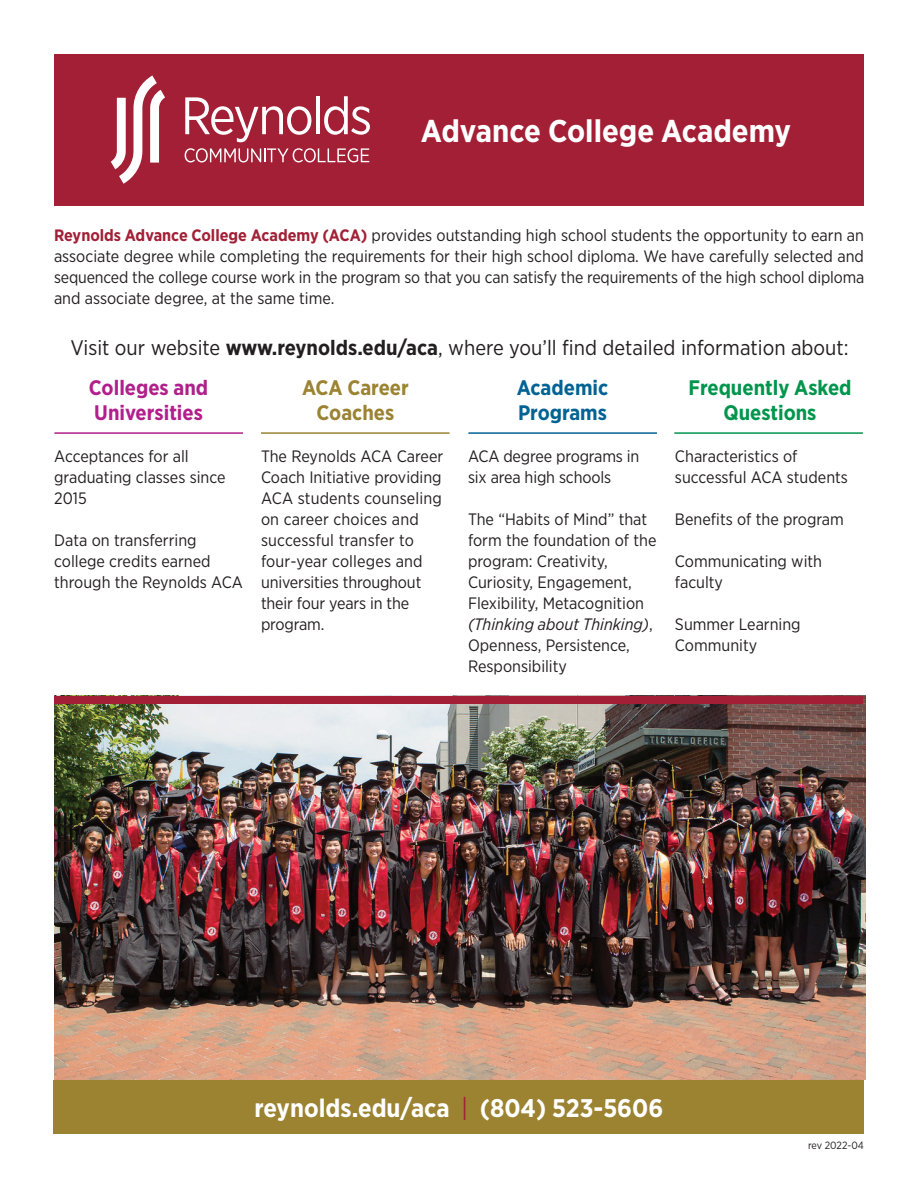
<style>
.page{position:relative;width:918px;height:1188px;background:#fff}
.page>*{position:absolute;margin:0;border:0;box-sizing:border-box;transform-origin:0 0}
.t1{font:700 31.5px "Gotham Narrow";color:#fff}
.t2{font:700 25.5px "Gotham Narrow";color:#fff}
.t3{font:21px "Gotham Narrow";color:#231f20}
.t4{font:700 21px/25.2px "Gotham Narrow";color:#00954c;text-align:center}
.t5{font:700 21px/25.2px "Gotham Narrow";color:#b01f8b}
.t6{font:700 21px/25.2px "Gotham Narrow";color:#9b8332;text-align:center}
.t7{font:700 21px/25.2px "Gotham Narrow";color:#016394}
.t8{font:16.5px/21px "Gotham Narrow";color:#231f20}
.t9{font:10.5px "Gotham Narrow";letter-spacing:-.005em;color:#231f20}
.s1{font-weight:700;color:#a12036}
.s2{font-weight:700}
.s3{font-style:italic}
.s4{font-weight:400;color:#a12036}
</style>
<div class="page">
<div style="left:54px;top:1080px;width:810px;height:54px;background:#9b8332"></div>
<img style="left:54px;top:696px;width:811px;height:384px">
<div style="left:54px;top:54px;width:810px;height:151px;background:#a31f35"></div>
<svg style="left:111px;top:75px;width:54px;height:109px"></svg>
<svg style="left:185px;top:97px;width:126px;height:45px"></svg>
<hr style="left:316px;top:96px;width:4px;height:38px;background:#fff">
<svg style="left:324px;top:96px;width:46px;height:39px"></svg>
<svg style="left:185px;top:148px;width:184px;height:14px"></svg>
<div style="left:54px;top:696px;width:809px;height:8px;background:#a31f35"></div>
<hr style="left:54px;top:432px;width:189px;height:2px;background:#b01f8b">
<hr style="left:261px;top:432px;width:189px;height:2px;background:#9b8332">
<hr style="left:468px;top:432px;width:189px;height:2px;background:#016394">
<hr style="left:674px;top:432px;width:189px;height:2px;background:#00954c">
<h1 class="t1" style="left:421px;top:111px;width:372px">Advance College Academy</h1>
<p class="t8" style="left:54px;top:224px;width:812px;text-align:justify"><span class="s1">Reynolds Advance College Academy (ACA)</span> provides outstanding high school students the opportunity to earn an associate degree while completing the requirements for their high school diploma. We have carefully selected and sequenced the college course work in the program so that you can satisfy the requirements of the high school diploma and associate degree, at the same time.</p>
<p class="t3" style="left:70px;top:334px;width:780px">Visit our website <span class="s2">www.reynolds.edu/aca</span>, where you’ll find detailed information about:</p>
<p class="t5" style="left:89px;top:375px;width:121px">Colleges and<br>Universities</p>
<p class="t8" style="left:54px;top:445px;width:173px">Acceptances for all graduating classes since<br>2015</p>
<p class="t8" style="left:54px;top:529px;width:190px">Data on transferring college credits earned through the Reynolds ACA</p>
<p class="t6" style="left:302px;top:375px;width:108px">ACA Career<br>Coaches</p>
<p class="t8" style="left:261px;top:445px;width:184px">The Reynolds ACA Career<br>Coach Initiative providing<br>ACA students counseling on career choices and successful transfer to four-year colleges and universities throughout their four years in the program.</p>
<p class="t7" style="left:517px;top:375px;width:93px">Academic<br>Programs</p>
<p class="t8" style="left:468px;top:445px;width:173px">ACA degree programs in six area high schools</p>
<p class="t8" style="left:468px;top:508px;width:190px">The “Habits of Mind” that form the foundation of the program: Creativity,<br>Curiosity, Engagement,<br>Flexibility, Metacognition <span class="s3">(Thinking about Thinking)</span>,<br>Openness, Persistence,<br>Responsibility</p>
<p class="t4" style="left:689px;top:375px;width:165px">Frequently Asked<br>Questions</p>
<p class="t8" style="left:675px;top:445px;width:174px">Characteristics of successful ACA students</p>
<p class="t8" style="left:675px;top:508px;width:171px">Benefits of the program</p>
<p class="t8" style="left:675px;top:550px;width:149px">Communicating with faculty</p>
<p class="t8" style="left:675px;top:613px;width:127px">Summer Learning<br>Community</p>
<h2 class="t2" style="left:255px;top:1092px;width:410px">reynolds.edu/aca <span class="s4">|</span> (804) 523-5606</h2>
<p class="t9" style="left:808px;top:1139px;width:57px">rev 2022-04</p>
</div>
